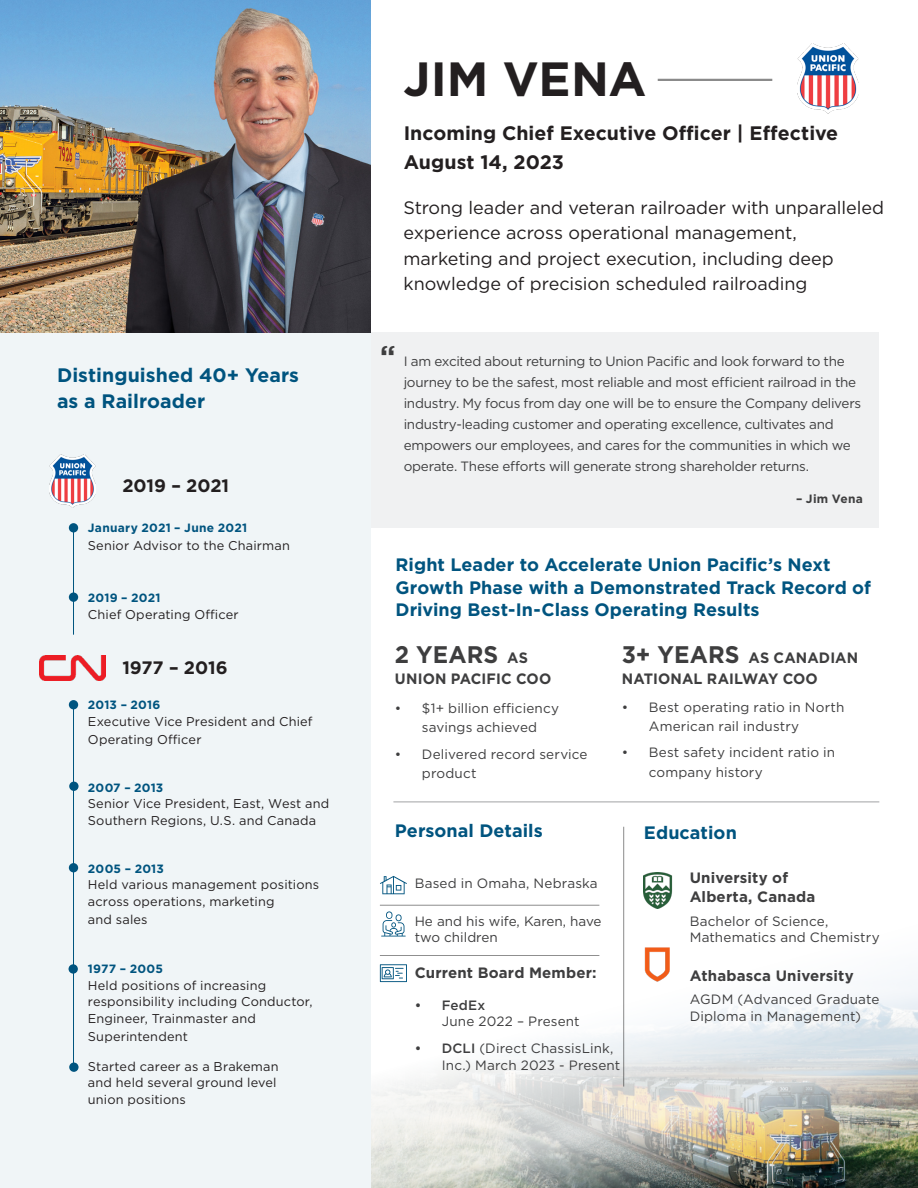
<style>
.page{position:relative;width:918px;height:1188px;background:#fff}
.page>*{position:absolute;margin:0;border:0;box-sizing:border-box;transform-origin:0 0}
.t1{font:700 48px "Gotham";color:#231f20}
.t2{font:700 28.5px "Gotham";color:#3e3e3f}
.t3{font:700 24px "Gotham";color:#3e3e3f;scale:.96 1}
.t4{font:700 19.5px/28.5px "Gotham";letter-spacing:.005em;color:#231f20}
.t5{font:700 19.5px/25.5px "Gotham";letter-spacing:.005em;color:#00547f}
.t6{font:18px/25.5px "Gotham";letter-spacing:-.005em;color:#231f20}
.t7{font:700 18px/22.5px "Gotham";letter-spacing:.005em;color:#00547f}
.t8{font:700 18px "Gotham";color:#231f20}
.t9{font:700 15px/19.5px "Gotham";letter-spacing:.01em;color:#3e3e3f}
.t10{font:700 15px/21px "Gotham";letter-spacing:.01em;color:#3e3e3f;scale:.96 1}
.t11{font:13.5px/21px "Gotham";letter-spacing:-.015em;color:#3e3e3f}
.t12{font:13.5px/19.5px "Gotham";letter-spacing:.01em;color:#3e3e3f}
.t13{font:13.5px/16.5px "Gotham";letter-spacing:.015em;color:#3e3e3f}
.t14{font:12.75px/16.5px "Gotham";letter-spacing:.015em;color:#231f20}
.t15{font:700 12px "Gotham";letter-spacing:.02em;color:#00547f}
.t16{font:700 12px "Gotham";letter-spacing:.02em;color:#3e3e3f}
.s1{font-size:15px}
.s2{font-size:24px}
.s3{font-weight:500}
</style>
<div class="page">
<img style="left:370px;top:886px;width:548px;height:302px">
<div style="left:370px;top:332px;width:509px;height:196px;background:#f0f1f2"></div>
<div style="left:0;top:289px;width:370px;height:899px;background:#f0f5f7"></div>
<img style="left:797px;top:44px;width:61px;height:70px">
<hr style="left:658px;top:79px;width:114px;height:2px;background:#000">
<hr style="left:393px;top:801px;width:486px;height:2px;background:#76787b">
<hr style="left:380px;top:905px;width:219px;height:1px;background:#000">
<hr style="left:380px;top:955px;width:219px;height:1px;background:#000">
<hr style="left:623px;top:827px;width:1px;height:260px;background:#000">
<img style="left:50px;top:455px;width:45px;height:52px">
<img style="left:40px;top:655px;width:65px;height:25px">
<hr style="left:73px;top:528px;width:1px;height:107px;background:#00547f">
<hr style="left:73px;top:706px;width:1px;height:361px;background:#00547f">
<div style="left:69px;top:523px;width:9px;height:9px;background:#00547f;border-radius:50%"></div>
<div style="left:69px;top:592px;width:9px;height:10px;background:#00547f;border-radius:50%"></div>
<div style="left:69px;top:700px;width:9px;height:9px;background:#00547f;border-radius:50%"></div>
<div style="left:69px;top:782px;width:10px;height:9px;background:#00547f;border-radius:50%"></div>
<div style="left:69px;top:863px;width:9px;height:9px;background:#00547f;border-radius:50%"></div>
<img style="left:644px;top:872px;width:35px;height:36px">
<img style="left:644px;top:946px;width:30px;height:36px">
<svg style="left:381px;top:911px;width:25px;height:26px"></svg>
<svg style="left:380px;top:964px;width:27px;height:18px"></svg>
<svg style="left:380px;top:876px;width:27px;height:18px"></svg>
<div style="left:69px;top:964px;width:9px;height:10px;background:#00547f;border-radius:50%"></div>
<div style="left:69px;top:1063px;width:10px;height:9px;background:#00547f;border-radius:50%"></div>
<img style="left:0;top:0;width:370px;height:332px">
<img style="left:311px;top:212px;width:14px;height:16px">
<p class="t5" style="left:57px;top:363px;width:244px">Distinguished 40+ Years as a Railroader</p>
<p class="t8" style="left:122px;top:473px;width:108px">2019 – 2021</p>
<p class="t15" style="left:88px;top:519px;width:161px">January 2021 – June 2021</p>
<p class="t14" style="left:88px;top:537px;width:204px">Senior Advisor to the Chairman</p>
<p class="t15" style="left:88px;top:590px;width:74px">2019 – 2021</p>
<p class="t14" style="left:88px;top:606px;width:152px">Chief Operating Officer</p>
<p class="t8" style="left:122px;top:655px;width:107px">1977 – 2016</p>
<p class="t15" style="left:88px;top:697px;width:74px">2013 – 2016</p>
<p class="t14" style="left:88px;top:712px;width:226px;line-height:18px">Executive Vice President and Chief<br>Operating Officer</p>
<p class="t15" style="left:88px;top:780px;width:77px">2007 – 2013</p>
<p class="t14" style="left:88px;top:795px;width:243px">Senior Vice President, East, West and<br>Southern Regions, U.S. and Canada</p>
<p class="t15" style="left:88px;top:861px;width:77px">2005 – 2013</p>
<p class="t14" style="left:88px;top:876px;width:233px">Held various management positions across operations, marketing</p>
<p class="t14" style="left:88px;top:911px;width:61px">and sales</p>
<p class="t15" style="left:88px;top:961px;width:77px">1977 – 2005</p>
<p class="t14" style="left:88px;top:977px;width:226px">Held positions of increasing responsibility including Conductor,<br>Engineer, Trainmaster and</p>
<p class="t14" style="left:88px;top:1028px;width:101px">Superintendent</p>
<p class="t14" style="left:88px;top:1058px;width:192px">Started career as a Brakeman and held several ground level union positions</p>
<p class="t1" style="left:403px;top:47px;width:245px">JIM VENA</p>
<p class="t4" style="left:404px;top:119px;width:436px">Incoming Chief Executive Officer | Effective<br>August 14, 2023</p>
<p class="t6" style="left:403px;top:194px;width:482px">Strong leader and veteran railroader with unparalleled experience across operational management, marketing and project execution, including deep knowledge of precision scheduled railroading</p>
<p class="t2" style="left:380px;top:337px;width:17px">“</p>
<p class="t11" style="left:404px;top:350px;width:459px">I am excited about returning to Union Pacific and look forward to the journey to be the safest, most reliable and most efficient railroad in the industry. My focus from day one will be to ensure the Company delivers industry-leading customer and operating excellence, cultivates and empowers our employees, and cares for the communities in which we operate. These efforts will generate strong shareholder returns.</p>
<p class="t16" style="left:796px;top:491px;width:68px">– Jim Vena</p>
<p class="t7" style="left:396px;top:553px;width:477px">Right Leader to Accelerate Union Pacific’s Next<br>Growth Phase with a Demonstrated Track Record of<br>Driving Best-In-Class Operating Results</p>
<p class="t3" style="left:395px;top:639px;width:140px">2 YEARS <span class="s1">AS</span></p>
<p class="t10" style="left:395px;top:668px;width:164px">UNION PACIFIC COO</p>
<p class="t12" style="left:395px;top:698px;width:166px;text-align:center">• $1+ billion efficiency savings achieved</p>
<p class="t13" style="left:422px;top:744px;width:167px;line-height:19.5px;text-indent:-27px">• Delivered record service product</p>
<p class="t10" style="left:622px;top:647px;width:248px"><span class="s2">3+ YEARS</span> AS CANADIAN<br>NATIONAL RAILWAY COO</p>
<p class="t12" style="left:649px;top:697px;width:197px;text-indent:-27px">• Best operating ratio in North<br>American rail industry</p>
<p class="t12" style="left:649px;top:742px;width:188px;text-indent:-27px">• Best safety incident ratio in company history</p>
<p class="t7" style="left:395px;top:820px;width:149px">Personal Details</p>
<p class="t7" style="left:644px;top:821px;width:94px">Education</p>
<p class="t13" style="left:415px;top:874px;width:185px">Based in Omaha, Nebraska</p>
<p class="t11" style="left:415px;top:912px;width:188px;line-height:16.2px">He and his wife, Karen, have two children</p>
<p class="t9" style="left:415px;top:963px;width:183px">Current Board Member:</p>
<p class="t12" style="left:442px;top:997px;width:140px;line-height:16.5px;text-indent:-27px"><span class="s3">• FedEx<br></span>June 2022 – Present</p>
<p class="t12" style="left:442px;top:1040px;width:180px;line-height:16.5px;text-indent:-27px"><span class="s3">• DCLI</span> (Direct ChassisLink,<br>Inc.) March 2023 - Present</p>
<p class="t9" style="left:690px;top:868px;width:127px">University of<br>Alberta, Canada</p>
<p class="t13" style="left:690px;top:912px;width:191px">Bachelor of Science,<br>Mathematics and Chemistry</p>
<p class="t9" style="left:690px;top:966px;width:166px">Athabasca University</p>
<p class="t13" style="left:690px;top:991px;width:191px">AGDM (Advanced Graduate<br>Diploma in Management)</p>
</div>
